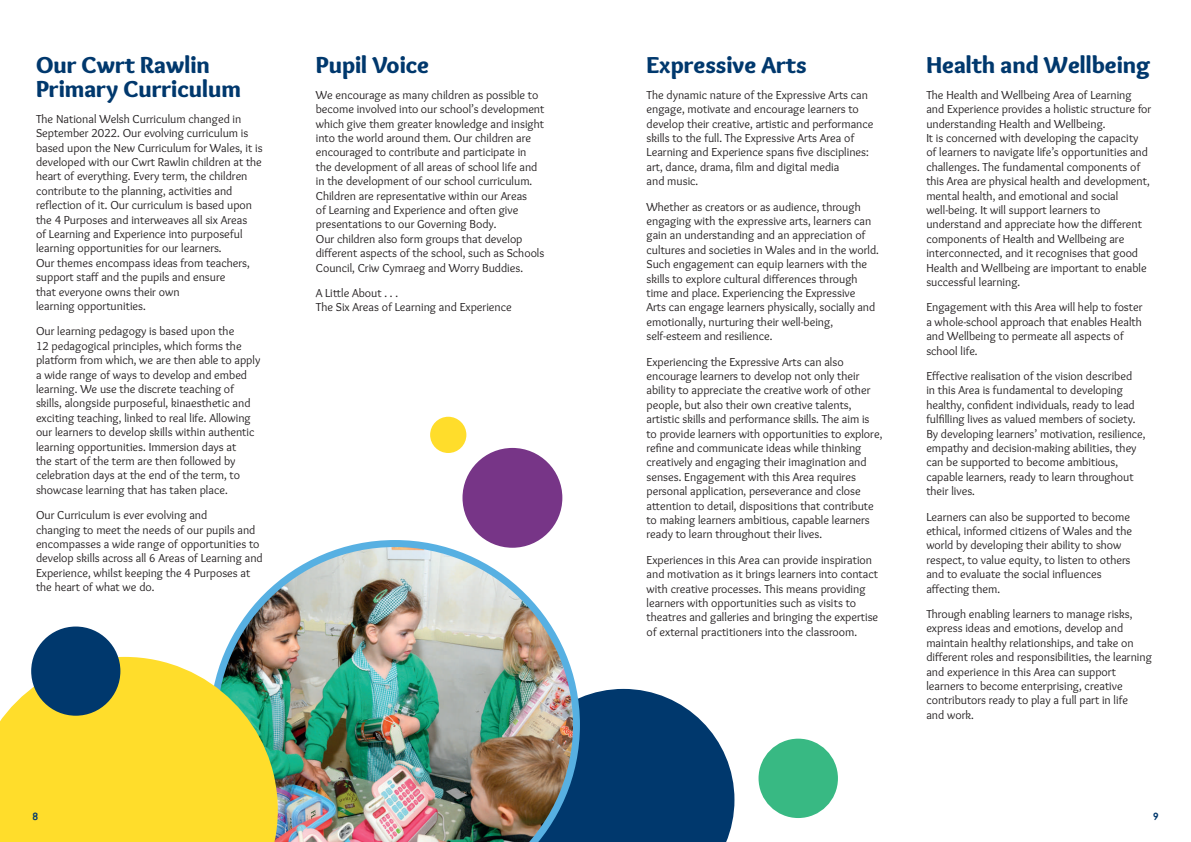
<style>
.page{position:relative;width:1191px;height:842px;background:#fff}
.page>*{position:absolute;margin:0;border:0;box-sizing:border-box;transform-origin:0 0}
.t1{font:900 24px/24px "Overlock";color:#00386d}
.t2{font:12px/14.4px "Overlock";color:#231f20}
.t3{font:10px "Chelsea Market";color:#00386d}
</style>
<div class="page">
<svg style="left:580px;top:689px;width:154px;height:153px;background:#1e4f7e"></svg>
<img style="left:222px;top:540px;width:358px;height:302px">
<svg style="left:0;top:657px;width:278px;height:185px;background:#edd73c"></svg>
<div style="left:31px;top:626px;width:89px;height:90px;background:#00386d;border-radius:50%"></div>
<div style="left:462px;top:448px;width:100px;height:100px;background:#773587;border-radius:50%"></div>
<div style="left:758px;top:739px;width:80px;height:79px;background:#38b983;border-radius:50%"></div>
<div style="left:430px;top:417px;width:36px;height:36px;background:#ffdd2b;border-radius:50%"></div>
<h1 class="t1" style="left:36px;top:53px;width:206px">Our Cwrt Rawlin<br>Primary Curriculum</h1>
<p class="t2" style="left:36px;top:112px;width:228px">The National Welsh Curriculum changed in September 2022. Our evolving curriculum is based upon the New Curriculum for Wales, it is developed with our Cwrt Rawlin children at the heart of everything. Every term, the children contribute to the planning, activities and reflection of it. Our curriculum is based upon the 4 Purposes and interweaves all six Areas<br>of Learning and Experience into purposeful learning opportunities for our learners.<br>Our themes encompass ideas from teachers, support staff and the pupils and ensure<br>that everyone owns their own<br>learning opportunities.</p>
<p class="t2" style="left:36px;top:324px;width:226px">Our learning pedagogy is based upon the<br>12 pedagogical principles, which forms the platform from which, we are then able to apply a wide range of ways to develop and embed learning. We use the discrete teaching of skills, alongside purposeful, kinaesthetic and exciting teaching, linked to real life. Allowing our learners to develop skills within authentic learning opportunities. Immersion days at<br>the start of the term are then followed by celebration days at the end of the term, to showcase learning that has taken place.</p>
<p class="t2" style="left:36px;top:508px;width:228px">Our Curriculum is ever evolving and<br>changing to meet the needs of our pupils and encompasses a wide range of opportunities to develop skills across all 6 Areas of Learning and Experience, whilst keeping the 4 Purposes at the heart of what we do.</p>
<h1 class="t1" style="left:316px;top:53px;width:115px">Pupil Voice</h1>
<p class="t2" style="left:316px;top:88px;width:230px">We encourage as many children as possible to become involved into our school’s development which give them greater knowledge and insight into the world around them. Our children are encouraged to contribute and participate in the development of all areas of school life and in the development of our school curriculum.<br>Children are representative within our Areas<br>of Learning and Experience and often give presentations to our Governing Body.<br>Our children also form groups that develop different aspects of the school, such as Schools Council, Criw Cymraeg and Worry Buddies.</p>
<p class="t2" style="left:316px;top:286px;width:197px">A Little About . . .<br>The Six Areas of Learning and Experience</p>
<h1 class="t1" style="left:646px;top:53px;width:162px">Expressive Arts</h1>
<p class="t2" style="left:646px;top:88px;width:228px">The dynamic nature of the Expressive Arts can engage, motivate and encourage learners to develop their creative, artistic and performance skills to the full. The Expressive Arts Area of Learning and Experience spans five disciplines: art, dance, drama, film and digital media<br>and music.</p>
<p class="t2" style="left:646px;top:199px;width:234px">Whether as creators or as audience, through engaging with the expressive arts, learners can gain an understanding and an appreciation of cultures and societies in Wales and in the world.<br>Such engagement can equip learners with the skills to explore cultural differences through time and place. Experiencing the Expressive<br>Arts can engage learners physically, socially and emotionally, nurturing their well-being, self-esteem and resilience.</p>
<p class="t2" style="left:646px;top:354px;width:237px">Experiencing the Expressive Arts can also encourage learners to develop not only their ability to appreciate the creative work of other people, but also their own creative talents, artistic skills and performance skills. The aim is to provide learners with opportunities to explore, refine and communicate ideas while thinking creatively and engaging their imagination and senses. Engagement with this Area requires personal application, perseverance and close attention to detail, dispositions that contribute to making learners ambitious, capable learners ready to learn throughout their lives.</p>
<p class="t2" style="left:646px;top:553px;width:233px">Experiences in this Area can provide inspiration and motivation as it brings learners into contact with creative processes. This means providing learners with opportunities such as visits to theatres and galleries and bringing the expertise of external practitioners into the classroom.</p>
<h1 class="t1" style="left:926px;top:53px;width:226px">Health and Wellbeing</h1>
<p class="t2" style="left:926px;top:88px;width:226px">The Health and Wellbeing Area of Learning and Experience provides a holistic structure for understanding Health and Wellbeing.<br>It is concerned with developing the capacity of learners to navigate life’s opportunities and challenges. The fundamental components of this Area are physical health and development, mental health, and emotional and social well-being. It will support learners to understand and appreciate how the different components of Health and Wellbeing are interconnected, and it recognises that good Health and Wellbeing are important to enable successful learning.</p>
<p class="t2" style="left:926px;top:300px;width:218px">Engagement with this Area will help to foster a whole-school approach that enables Health and Wellbeing to permeate all aspects of school life.</p>
<p class="t2" style="left:926px;top:369px;width:221px">Effective realisation of the vision described<br>in this Area is fundamental to developing healthy, confident individuals, ready to lead fulfilling lives as valued members of society.<br>By developing learners’ motivation, resilience, empathy and decision-making abilities, they can be supported to become ambitious, capable learners, ready to learn throughout their lives.</p>
<p class="t2" style="left:926px;top:509px;width:207px">Learners can also be supported to become ethical, informed citizens of Wales and the world by developing their ability to show respect, to value equity, to listen to others and to evaluate the social influences affecting them.</p>
<p class="t2" style="left:926px;top:607px;width:227px">Through enabling learners to manage risks, express ideas and emotions, develop and maintain healthy relationships, and take on different roles and responsibilities, the learning and experience in this Area can support learners to become enterprising, creative contributors ready to play a full part in life<br>and work.</p>
<p class="t3" style="left:32px;top:810px;width:7px">8</p>
<p class="t3" style="left:1153px;top:810px;width:7px">9</p>
</div>
